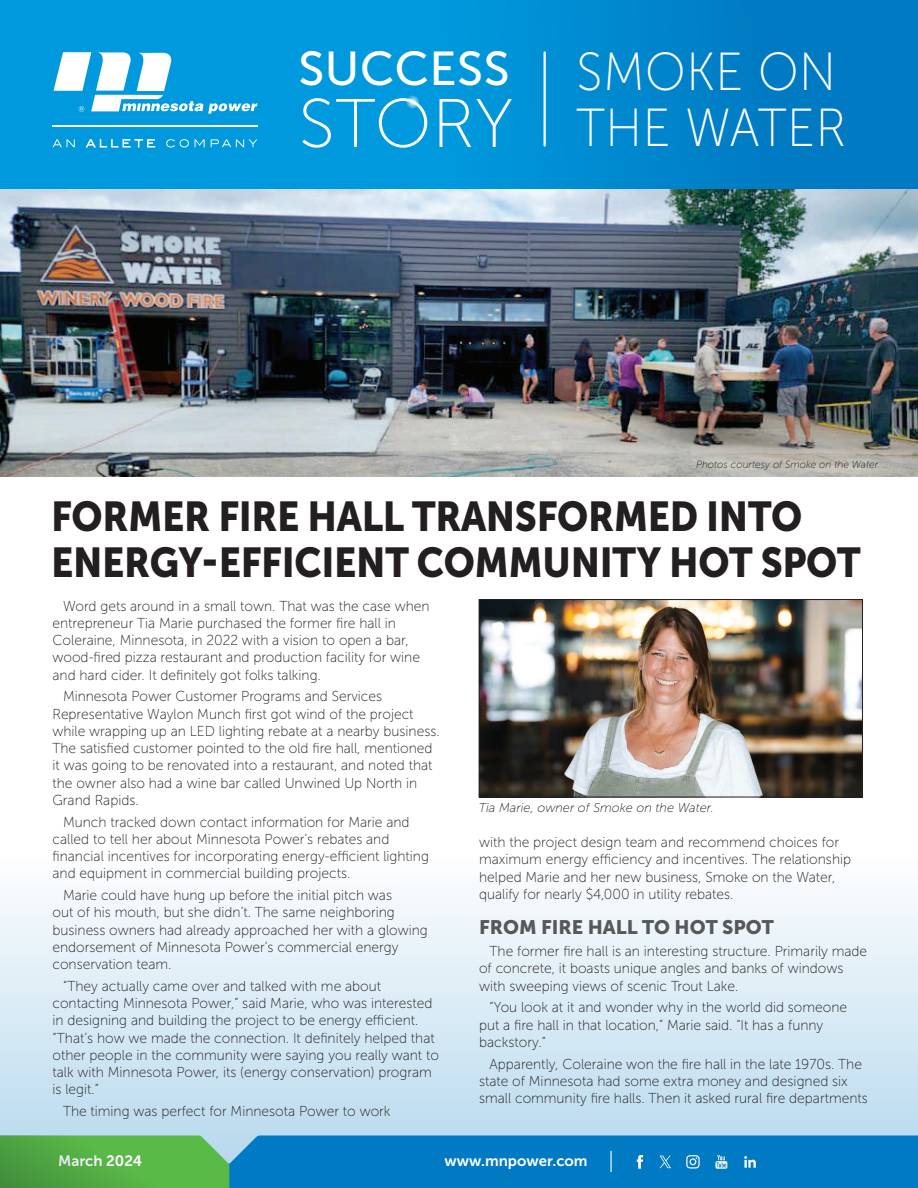
<style>
.page{position:relative;width:918px;height:1188px;background:#fff}
.page>*{position:absolute;margin:0;border:0;box-sizing:border-box;transform-origin:0 0}
.t1{font:68.4px "Museo Sans 100";letter-spacing:.01em;color:#fff}
.t2{font:53.4px "Museo Sans 100";letter-spacing:.01em;color:#fff;scale:.92 1}
.t3{font:47.4px "Museo Sans 500";letter-spacing:.01em;color:#fff}
.Success_Story_Headline{font:41.55px/46.5px "Museo Sans 900";letter-spacing:-.01em;color:#231f20;scale:.92 1}
.Subhead{font:19.5px "Museo Sans 900";color:#57585a}
.t4{font:15px "Museo Sans 700";color:#fff}
.Success_Story_paragraph{font:14.4px/17.2px "Museo Sans 100";color:#231f20;scale:.96 1}
.t5{font:italic 12.75px "Museo Sans 100";color:#231f20}
.Success_Story_paragraph-2{font:italic 10.5px "Museo Sans 100";color:#231f20;scale:.96 1}
</style>
<div class="page">
<div style="left:0;top:0;width:918px;height:189px;background:#007ac2"></div>
<svg style="left:0;top:897px;width:918px;height:239px;background:#d8eaf5"></svg>
<div style="left:217px;top:1136px;width:701px;height:52px;background:#007ac2"></div>
<hr style="left:610px;top:1151px;width:2px;height:21px;background:#fff">
<img style="left:481px;top:601px;width:380px;height:194px">
<div style="left:479px;top:599px;width:384px;height:198px;border:1px solid #231f20"></div>
<div style="left:0;top:0;width:789px;height:189px;background:linear-gradient(to right,#00a1e4,#0083ca)"></div>
<hr style="left:544px;top:52px;width:2px;height:94px;background:#fff">
<svg style="left:52px;top:139px;width:23px;height:8px"></svg>
<svg style="left:53px;top:52px;width:205px;height:62px;background:#5abde8"></svg>
<hr style="left:52px;top:126px;width:206px;height:1px;background:#fff">
<svg style="left:86px;top:139px;width:69px;height:9px"></svg>
<svg style="left:166px;top:139px;width:23px;height:8px"></svg>
<svg style="left:195px;top:139px;width:10px;height:8px"></svg>
<svg style="left:211px;top:139px;width:46px;height:8px"></svg>
<svg style="left:405px;top:95px;width:14px;height:14px"></svg>
<div style="left:0;top:1136px;width:217px;height:52px;background:linear-gradient(to right,#489c3d,#62c34e)"></div>
<img style="left:0;top:189px;width:918px;height:288px">
<p class="t3" style="left:298px;top:43px;width:213px">SUCCESS</p>
<p class="t1" style="left:298px;top:87px;width:216px">STORY</p>
<p class="t2" style="left:576px;top:44px;width:284px">SMOKE ON</p>
<p class="t2" style="left:576px;top:99px;width:295px">THE WATER</p>
<p class="Success_Story_paragraph-2" style="left:696px;top:459px;width:191px">Photos courtesy of Smoke on the Water</p>
<p class="Success_Story_Headline" style="left:51px;top:493px;width:881px">FORMER FIRE HALL TRANSFORMED INTO<br>ENERGY-EFFICIENT COMMUNITY HOT SPOT</p>
<p class="Success_Story_paragraph" style="left:52px;top:597px;width:394px;text-indent:10px">Word gets around in a small town. That was the case when entrepreneur Tia Marie purchased the former fire hall in Coleraine, Minnesota, in 2022 with a vision to open a bar, wood-fired pizza restaurant and production facility for wine and hard cider. It definitely got folks talking.</p>
<p class="Success_Story_paragraph" style="left:52px;top:688px;width:405px;text-indent:10px">Minnesota Power Customer Programs and Services Representative Waylon Munch first got wind of the project while wrapping up an LED lighting rebate at a nearby business.<br>The satisfied customer pointed to the old fire hall, mentioned it was going to be renovated into a restaurant, and noted that the owner also had a wine bar called Unwined Up North in Grand Rapids.</p>
<p class="Success_Story_paragraph" style="left:52px;top:813px;width:394px;text-indent:10px">Munch tracked down contact information for Marie and called to tell her about Minnesota Power’s rebates and financial incentives for incorporating energy-efficient lighting and equipment in commercial building projects.</p>
<p class="Success_Story_paragraph" style="left:52px;top:887px;width:393px;text-indent:10px">Marie could have hung up before the initial pitch was<br>out of his mouth, but she didn’t. The same neighboring business owners had already approached her with a glowing endorsement of Minnesota Power’s commercial energy conservation team.</p>
<p class="Success_Story_paragraph" style="left:52px;top:977px;width:404px;text-indent:10px">“They actually came over and talked with me about contacting Minnesota Power,” said Marie, who was interested in designing and building the project to be energy efficient. “That’s how we made the connection. It definitely helped that other people in the community were saying you really want to talk with Minnesota Power, its (energy conservation) program is legit.”</p>
<p class="Success_Story_paragraph" style="left:63px;top:1103px;width:343px">The timing was perfect for Minnesota Power to work</p>
<p class="t5" style="left:479px;top:801px;width:237px">Tia Marie, owner of Smoke on the Water.</p>
<p class="Success_Story_paragraph" style="left:479px;top:834px;width:389px">with the project design team and recommend choices for maximum energy efficiency and incentives. The relationship helped Marie and her new business, Smoke on the Water, qualify for nearly $4,000 in utility rebates.</p>
<p class="Subhead" style="left:479px;top:916px;width:296px">FROM FIRE HALL TO HOT SPOT</p>
<p class="Success_Story_paragraph" style="left:479px;top:943px;width:406px;text-indent:10px">The former fire hall is an interesting structure. Primarily made of concrete, it boasts unique angles and banks of windows with sweeping views of scenic Trout Lake.</p>
<p class="Success_Story_paragraph" style="left:479px;top:999px;width:385px;text-indent:10px">“You look at it and wonder why in the world did someone put a fire hall in that location,” Marie said. “It has a funny backstory.”</p>
<p class="Success_Story_paragraph" style="left:479px;top:1055px;width:406px;text-indent:10px">Apparently, Coleraine won the fire hall in the late 1970s. The state of Minnesota had some extra money and designed six small community fire halls. Then it asked rural fire departments</p>
<p class="t4" style="left:58px;top:1153px;width:86px">March 2024</p>
<p class="t4" style="left:444px;top:1153px;width:145px">www.mnpower.com</p>
</div>
